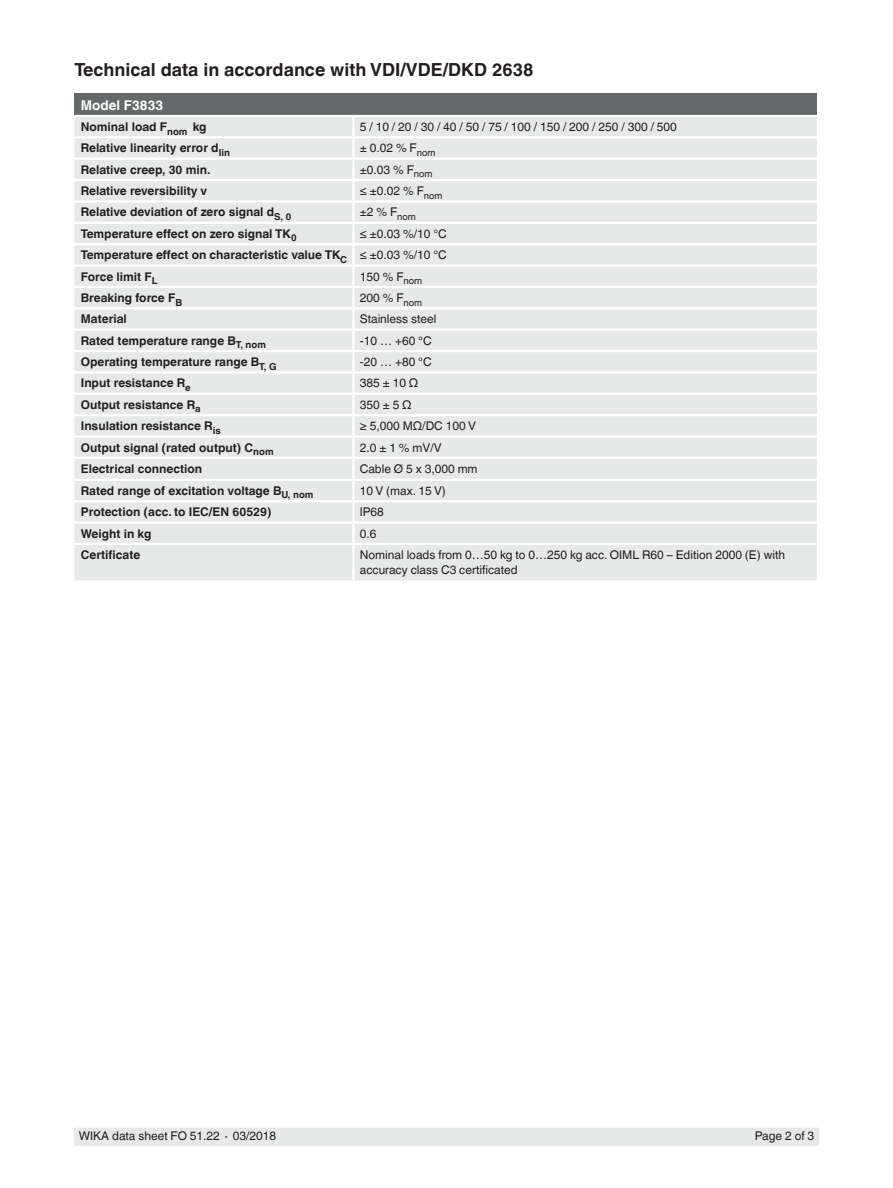
<style>
.page{position:relative;width:893px;height:1188px;background:#fff}
.page>*{position:absolute;margin:0;border:0;box-sizing:border-box;transform-origin:0 0}
.t1{font:700 18px "Helvetica World";color:#231f20}
.t2{font:700 13.5px "Helvetica World";color:#fff}
.t3{font:700 12px/21.3px "Helvetica World";color:#231f20;text-align:justify}
.t4{font:12px/15px "Helvetica World";color:#231f20}
.s1{font-weight:400}
</style>
<div class="page">
<div style="left:74px;top:1128px;width:745px;height:17px;background:#e7e9e8"></div>
<div style="left:74px;top:94px;width:743px;height:22px;background:#666969"></div>
<div style="left:74px;top:117px;width:743px;height:463px;background:#e7e9e8"></div>
<hr style="left:74px;top:115px;width:279px;height:2px;background:#fff">
<hr style="left:353px;top:115px;width:464px;height:2px;background:#fff">
<hr style="left:352px;top:117px;width:3px;height:19px;background:#fff">
<hr style="left:74px;top:136px;width:279px;height:2px;background:#fff">
<hr style="left:353px;top:136px;width:464px;height:2px;background:#fff">
<hr style="left:352px;top:138px;width:3px;height:20px;background:#fff">
<hr style="left:74px;top:158px;width:279px;height:2px;background:#fff">
<hr style="left:353px;top:158px;width:464px;height:2px;background:#fff">
<hr style="left:352px;top:160px;width:3px;height:19px;background:#fff">
<hr style="left:74px;top:179px;width:279px;height:2px;background:#fff">
<hr style="left:353px;top:179px;width:464px;height:2px;background:#fff">
<hr style="left:352px;top:181px;width:3px;height:19px;background:#fff">
<hr style="left:74px;top:200px;width:279px;height:3px;background:#fff">
<hr style="left:353px;top:200px;width:464px;height:3px;background:#fff">
<hr style="left:352px;top:203px;width:3px;height:19px;background:#fff">
<hr style="left:74px;top:222px;width:279px;height:2px;background:#fff">
<hr style="left:353px;top:222px;width:464px;height:2px;background:#fff">
<hr style="left:352px;top:224px;width:3px;height:19px;background:#fff">
<hr style="left:74px;top:243px;width:279px;height:2px;background:#fff">
<hr style="left:353px;top:243px;width:464px;height:2px;background:#fff">
<hr style="left:352px;top:245px;width:3px;height:19px;background:#fff">
<hr style="left:74px;top:264px;width:279px;height:3px;background:#fff">
<hr style="left:353px;top:264px;width:464px;height:3px;background:#fff">
<hr style="left:352px;top:267px;width:3px;height:19px;background:#fff">
<hr style="left:74px;top:286px;width:279px;height:2px;background:#fff">
<hr style="left:353px;top:286px;width:464px;height:2px;background:#fff">
<hr style="left:352px;top:288px;width:3px;height:19px;background:#fff">
<hr style="left:74px;top:307px;width:279px;height:2px;background:#fff">
<hr style="left:353px;top:307px;width:464px;height:2px;background:#fff">
<hr style="left:352px;top:309px;width:3px;height:20px;background:#fff">
<hr style="left:74px;top:329px;width:279px;height:2px;background:#fff">
<hr style="left:353px;top:329px;width:464px;height:2px;background:#fff">
<hr style="left:352px;top:331px;width:3px;height:19px;background:#fff">
<hr style="left:74px;top:350px;width:279px;height:2px;background:#fff">
<hr style="left:353px;top:350px;width:464px;height:2px;background:#fff">
<hr style="left:352px;top:352px;width:3px;height:19px;background:#fff">
<hr style="left:74px;top:371px;width:279px;height:3px;background:#fff">
<hr style="left:353px;top:371px;width:464px;height:3px;background:#fff">
<hr style="left:352px;top:374px;width:3px;height:19px;background:#fff">
<hr style="left:74px;top:393px;width:279px;height:2px;background:#fff">
<hr style="left:353px;top:393px;width:464px;height:2px;background:#fff">
<hr style="left:352px;top:395px;width:3px;height:19px;background:#fff">
<hr style="left:74px;top:414px;width:279px;height:2px;background:#fff">
<hr style="left:353px;top:414px;width:464px;height:2px;background:#fff">
<hr style="left:352px;top:416px;width:3px;height:19px;background:#fff">
<hr style="left:74px;top:435px;width:279px;height:3px;background:#fff">
<hr style="left:353px;top:435px;width:464px;height:3px;background:#fff">
<hr style="left:352px;top:438px;width:3px;height:19px;background:#fff">
<hr style="left:74px;top:457px;width:279px;height:2px;background:#fff">
<hr style="left:353px;top:457px;width:464px;height:2px;background:#fff">
<hr style="left:352px;top:459px;width:3px;height:20px;background:#fff">
<hr style="left:74px;top:479px;width:279px;height:2px;background:#fff">
<hr style="left:353px;top:479px;width:464px;height:2px;background:#fff">
<hr style="left:352px;top:481px;width:3px;height:19px;background:#fff">
<hr style="left:74px;top:500px;width:279px;height:2px;background:#fff">
<hr style="left:353px;top:500px;width:464px;height:2px;background:#fff">
<hr style="left:352px;top:502px;width:3px;height:19px;background:#fff">
<hr style="left:74px;top:521px;width:279px;height:3px;background:#fff">
<hr style="left:353px;top:521px;width:464px;height:3px;background:#fff">
<hr style="left:352px;top:524px;width:3px;height:19px;background:#fff">
<hr style="left:74px;top:543px;width:279px;height:2px;background:#fff">
<hr style="left:353px;top:543px;width:464px;height:2px;background:#fff">
<hr style="left:352px;top:545px;width:3px;height:35px;background:#fff">
<h1 class="t1" style="left:74px;top:60px;width:461px">Technical data in accordance with VDI/VDE/DKD 2638</h1>
<p class="t2" style="left:81px;top:97px;width:84px">Model F3833</p>
<p class="t3" style="left:81px;top:116px;width:127px">Nominal load F<sub>nom</sub> kg</p>
<p class="t4" style="left:360px;top:119px;width:319px">5 / 10 / 20 / 30 / 40 / 50 / 75 / 100 / 150 / 200 / 250 / 300 / 500</p>
<p class="t3" style="left:81px;top:138px;width:151px">Relative linearity error d<sub>lin</sub></p>
<p class="t4" style="left:360px;top:141px;width:77px">± 0.02 % F<sub>nom</sub></p>
<p class="t3" style="left:81px;top:159px;width:131px">Relative creep, 30 min.</p>
<p class="t4" style="left:360px;top:162px;width:74px">±0.03 % F<sub>nom</sub></p>
<p class="t3" style="left:81px;top:180px;width:128px">Relative reversibility v</p>
<p class="t4" style="left:360px;top:183px;width:84px">≤ ±0.02 % F<sub>nom</sub></p>
<p class="t3" style="left:81px;top:202px;width:212px">Relative deviation of zero signal d<sub>S,</sub> <sub>0</sub></p>
<p class="t4" style="left:360px;top:205px;width:58px">±2 % F<sub>nom</sub></p>
<p class="t3" style="left:81px;top:223px;width:217px">Temperature effect on zero signal TK<sub>0</sub></p>
<p class="t3" style="left:81px;top:223px;width:368px;text-indent:279px"><span class="s1">≤ ±0.03 %/10 °C </span>Temperature effect on characteristic value TK<sub>C</sub> <span class="s1">≤ ±0.03 %/10 °C </span>Force limit F<sub>L</sub></p>
<p class="t4" style="left:360px;top:269px;width:64px">150 % F<sub>nom</sub></p>
<p class="t3" style="left:81px;top:287px;width:103px">Breaking force F<sub>B</sub></p>
<p class="t4" style="left:360px;top:290px;width:64px">200 % F<sub>nom</sub></p>
<p class="t3" style="left:81px;top:309px;width:48px">Material</p>
<p class="t4" style="left:360px;top:312px;width:78px">Stainless steel</p>
<p class="t3" style="left:81px;top:330px;width:187px">Rated temperature range B<sub>T,</sub> <sub>nom</sub></p>
<p class="t4" style="left:360px;top:333px;width:73px">-10 … +60 °C</p>
<p class="t3" style="left:81px;top:351px;width:197px">Operating temperature range B<sub>T,</sub> <sub>G</sub></p>
<p class="t4" style="left:360px;top:354px;width:73px">-20 … +80 °C</p>
<p class="t3" style="left:81px;top:373px;width:111px">Input resistance R<sub>e</sub></p>
<p class="t4" style="left:360px;top:376px;width:60px">385 ± 10 Ω</p>
<p class="t3" style="left:81px;top:394px;width:121px">Output resistance R<sub>a</sub></p>
<p class="t4" style="left:360px;top:397px;width:53px">350 ± 5 Ω</p>
<p class="t3" style="left:81px;top:415px;width:142px">Insulation resistance R<sub>is</sub></p>
<p class="t4" style="left:360px;top:419px;width:118px">≥ 5,000 MΩ/DC 100 V</p>
<p class="t3" style="left:81px;top:437px;width:194px">Output signal (rated output) C<sub>nom</sub></p>
<p class="t4" style="left:360px;top:440px;width:83px">2.0 ± 1 % mV/V</p>
<p class="t3" style="left:81px;top:458px;width:123px">Electrical connection</p>
<p class="t4" style="left:360px;top:461px;width:119px">Cable Ø 5 x 3,000 mm</p>
<p class="t3" style="left:81px;top:480px;width:234px">Rated range of excitation voltage B<sub>U,</sub> <sub>nom</sub></p>
<p class="t4" style="left:360px;top:483px;width:88px">10 V (max. 15 V)</p>
<p class="t3" style="left:81px;top:501px;width:192px">Protection (acc. to IEC/EN 60529)</p>
<p class="t4" style="left:360px;top:505px;width:26px">IP68</p>
<p class="t3" style="left:81px;top:523px;width:72px">Weight in kg</p>
<p class="t4" style="left:360px;top:526px;width:18px">0.6</p>
<p class="t3" style="left:81px;top:544px;width:61px">Certificate</p>
<p class="t4" style="left:360px;top:547px;width:427px">Nominal loads from 0…50 kg to 0…250 kg acc. OIML R60 – Edition 2000 (E) with accuracy class C3 certificated</p>
<p class="t4" style="left:79px;top:1129px;width:199px">WIKA data sheet FO 51.22 ∙ 03/2018</p>
<p class="t4" style="left:755px;top:1129px;width:61px">Page 2 of 3</p>
</div>
